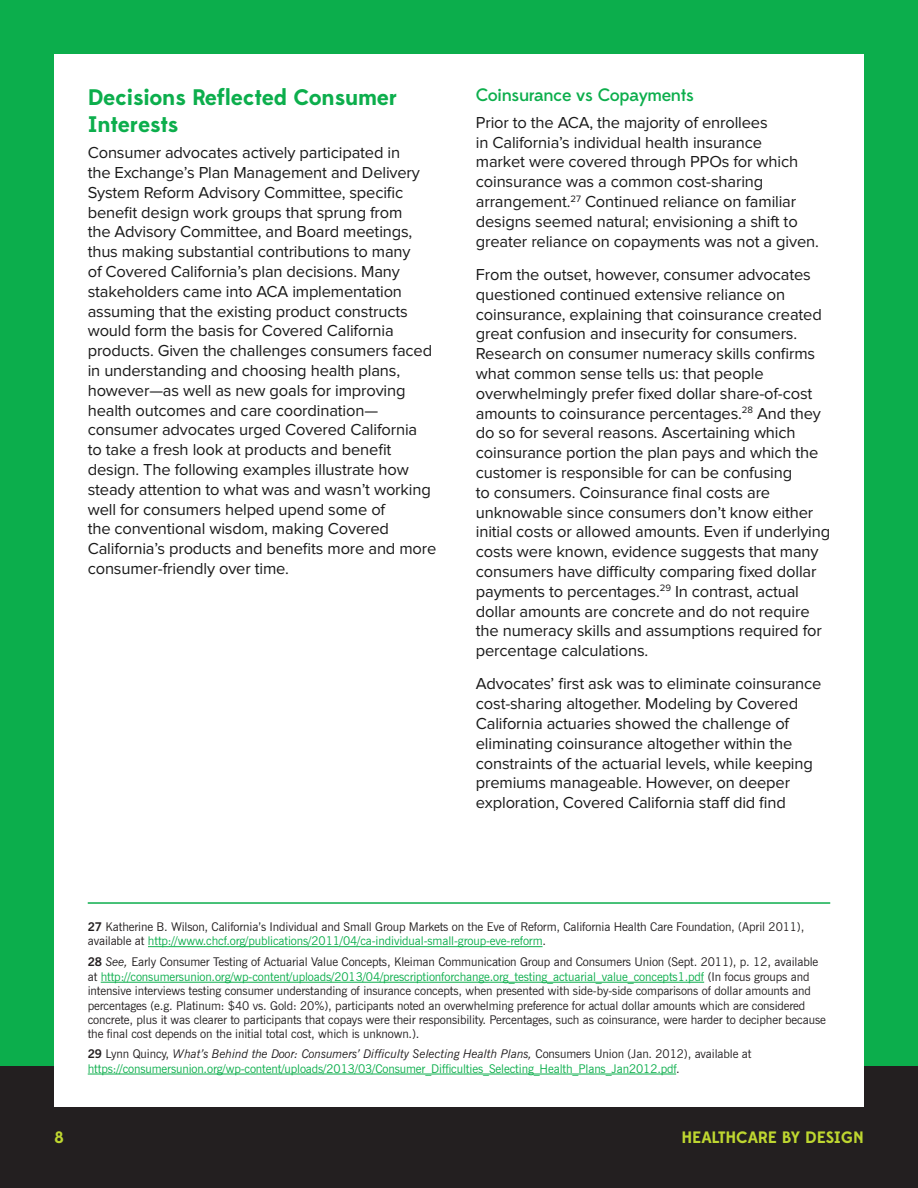
<style>
.page{position:relative;width:918px;height:1188px;background:#0cae4c}
.page>*{position:absolute;margin:0;border:0;box-sizing:border-box;transform-origin:0 0}
.subhead{font:700 22.5px/27px "Edmondsans";letter-spacing:-.01em;color:#0cae4c}
.t1{font:500 18px "Edmondsans";letter-spacing:-.02em;color:#0cae4c}
.t2{font:16.5px/19.8px "Proxima Nova";letter-spacing:-.01em;color:#1a1a1a}
.t3{font:700 16.5px "Edmondsans";letter-spacing:-.01em;color:#bed630}
.Footnote{font:12px/14.4px "News Gothic BT";letter-spacing:-.01em;color:#231f20}
.Footnote-2{font:12px/14.4px "News Gothic BT";letter-spacing:-.01em;color:#0cae4c}
.s1{font-weight:700}
.s2{color:#0cae4c}
.s3{font-style:italic}
.s4{font-weight:700;color:#231f20}
.s5{color:#231f20}
.s6{font-style:italic;color:#231f20}
</style>
<div class="page">
<div style="left:0;top:1066px;width:918px;height:122px;background:#231f20"></div>
<div style="left:54px;top:54px;width:810px;height:1053px;background:#fff"></div>
<hr style="left:88px;top:902px;width:742px;height:2px;background:#0cae4c">
<hr style="left:148px;top:946px;width:395px;height:1px;background:#0cae4c">
<hr style="left:101px;top:982px;width:603px;height:1px;background:#0cae4c">
<hr style="left:88px;top:1074px;width:588px;height:1px;background:#0cae4c">
<p class="subhead" style="left:88px;top:84px;width:311px">Decisions Reflected Consumer<br>Interests</p>
<p class="t2" style="left:88px;top:143px;width:350px">Consumer advocates actively participated in<br>the Exchange’s Plan Management and Delivery System Reform Advisory Committee, specific benefit design work groups that sprung from<br>the Advisory Committee, and Board meetings, thus making substantial contributions to many<br>of Covered California’s plan decisions. Many stakeholders came into ACA implementation assuming that the existing product constructs would form the basis for Covered California products. Given the challenges consumers faced in understanding and choosing health plans, however—as well as new goals for improving health outcomes and care coordination— consumer advocates urged Covered California<br>to take a fresh look at products and benefit design. The following examples illustrate how steady attention to what was and wasn’t working well for consumers helped upend some of<br>the conventional wisdom, making Covered California’s products and benefits more and more consumer-friendly over time.</p>
<p class="t1" style="left:476px;top:84px;width:220px">Coinsurance vs Copayments</p>
<p class="t2" style="left:476px;top:113px;width:345px">Prior to the ACA, the majority of enrollees<br>in California’s individual health insurance<br>market were covered through PPOs for which coinsurance was a common cost-sharing arrangement.<sup>27</sup> Continued reliance on familiar designs seemed natural; envisioning a shift to greater reliance on copayments was not a given.</p>
<p class="t2" style="left:476px;top:265px;width:356px">From the outset, however, consumer advocates questioned continued extensive reliance on coinsurance, explaining that coinsurance created great confusion and insecurity for consumers.<br>Research on consumer numeracy skills confirms what common sense tells us: that people overwhelmingly prefer fixed dollar share-of-cost amounts to coinsurance percentages.<sup>28</sup> And they do so for several reasons. Ascertaining which coinsurance portion the plan pays and which the customer is responsible for can be confusing<br>to consumers. Coinsurance final costs are unknowable since consumers don’t know either initial costs or allowed amounts. Even if underlying costs were known, evidence suggests that many consumers have difficulty comparing fixed dollar payments to percentages.<sup>29</sup> In contrast, actual dollar amounts are concrete and do not require the numeracy skills and assumptions required for percentage calculations.</p>
<p class="t2" style="left:476px;top:674px;width:347px">Advocates’ first ask was to eliminate coinsurance cost-sharing altogether. Modeling by Covered California actuaries showed the challenge of eliminating coinsurance altogether within the constraints of the actuarial levels, while keeping premiums manageable. However, on deeper exploration, Covered California staff did find</p>
<p class="Footnote" style="left:88px;top:919px;width:718px"><span class="s1">27</span> Katherine B. Wilson, California’s Individual and Small Group Markets on the Eve of Reform, California Health Care Foundation, (April 2011), available at <span class="s2">http://www.chcf.org/publications/2011/04/ca-individual-small-group-eve-reform</span>.</p>
<p class="Footnote" style="left:88px;top:955px;width:740px"><span class="s1">28</span> <span class="s3">See,</span> Early Consumer Testing of Actuarial Value Concepts, Kleiman Communication Group and Consumers Union (Sept. 2011), p. 12, available at <span class="s2">http://consumersunion.org/wp-content/uploads/2013/04/prescriptionforchange.org_testing_actuarial_value_concepts1.pdf</span> (In focus groups and intensive interviews testing consumer understanding of insurance concepts, when presented with side-by-side comparisons of dollar amounts and percentages (e.g. Platinum: $40 vs. Gold: 20%), participants noted an overwhelming preference for actual dollar amounts which are considered concrete, plus it was clearer to participants that copays were their responsibility. Percentages, such as coinsurance, were harder to decipher because the final cost depends on the initial total cost, which is unknown.).</p>
<p class="Footnote-2" style="left:88px;top:1047px;width:665px"><span class="s4">29</span> <span class="s5">Lynn Quincy,</span> <span class="s6">What’s Behind the Door: Consumers’ Difficulty Selecting Health Plans,</span> <span class="s5">Consumers Union (Jan. 2012), available at </span>https://consumersunion.org/wp-content/uploads/2013/03/Consumer_Difficulties_Selecting_Health_Plans_Jan2012.pdf<span class="s5">.</span></p>
<p class="t3" style="left:54px;top:1127px;width:11px">8</p>
<p class="t3" style="left:682px;top:1127px;width:184px">HEALTHCARE BY DESIGN</p>
</div>
